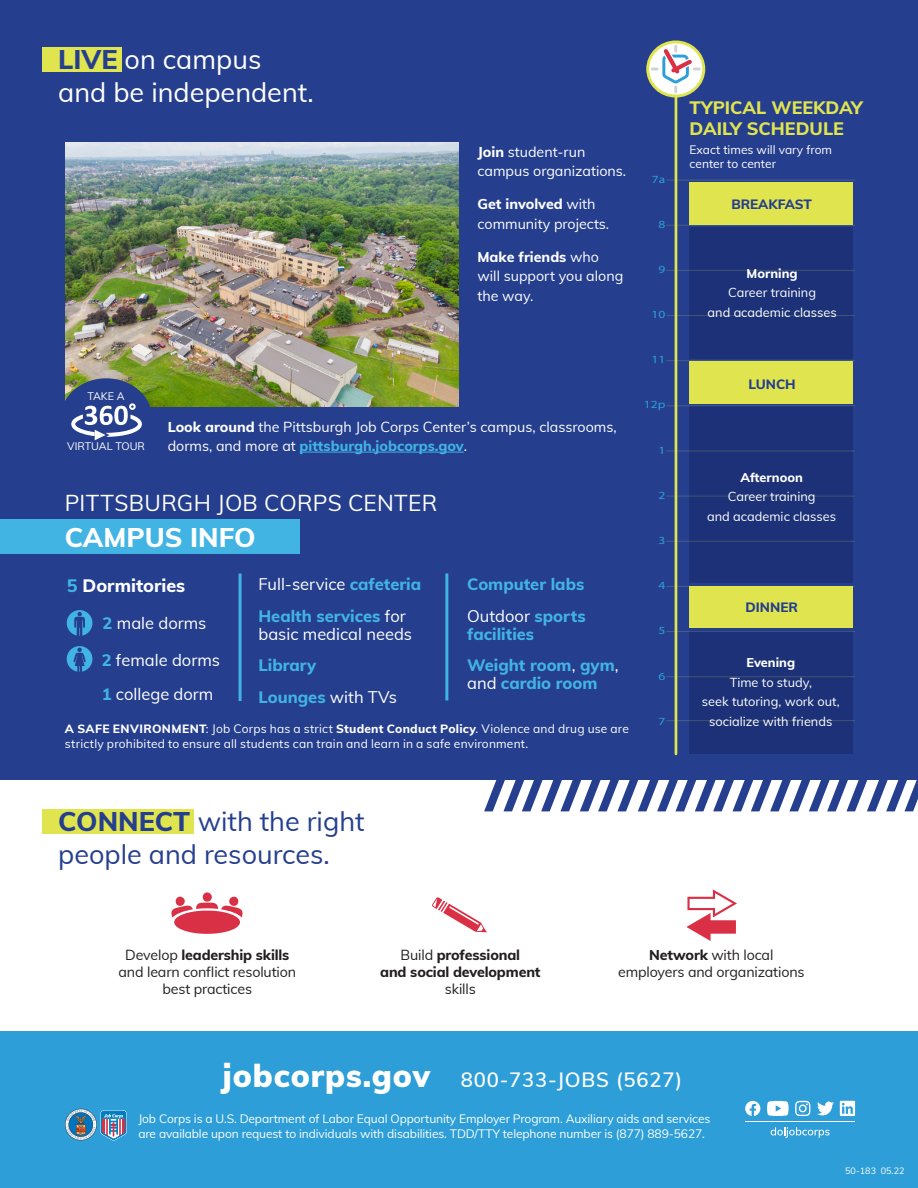
<style>
.page{position:relative;width:918px;height:1188px;background:#fff}
.page>*{position:absolute;margin:0;border:0;box-sizing:border-box;transform-origin:0 0}
.t1{font:27px "Muli";color:#253f8e}
.subhead{font:27px "Muli";color:#fff}
.subhead-2{font:800 27px "Muli";color:#fff}
.t2{font:22.5px "Muli";letter-spacing:.015em;color:#fff}
.t3{font:600 20.25px "Muli";letter-spacing:.04em;color:#fff}
.t4{font:800 18px/21px "Muli";color:#e0e44f}
.t5{font:800 18px "Muli";color:#fff}
.campus_info_descript{font:16.5px/18px "Muli";color:#fff}
.campus_info_descript-2{font:800 16.5px/18px "Muli";color:#42b4e4}
.Live-whiteText{font:14.25px/19.5px "Muli";color:#fff}
.ConnectDescriptors{font:14.25px/17.1px "Muli";letter-spacing:-.01em;color:#231f20;text-align:center}
.ConnectDescriptors-2{font:800 14.25px/17.1px "Muli";letter-spacing:-.01em;color:#231f20;text-align:center}
.t6{font:800 13.5px "Muli";color:#253f8e}
.t7{font:12.75px/19.5px "Muli";color:#fff;text-align:center}
.t8{font:12px/14.4px "Muli";letter-spacing:-.01em;color:#fff}
.t9{font:12px/15px "Muli";letter-spacing:.015em;color:#fff}
.t10{font:10.95px "Myriad Pro";color:#2d9ed8;scale:1.24 1}
.t11{font:10.65px "Muli";color:#fff}
.t12{font:9px "Muli";color:#fff}
.s1{font-weight:800;color:#253f8e}
.s2{font-weight:800}
.s3{font-weight:800;color:#42b4e4}
.s4{font-weight:400;color:#fff}
.s5{color:#42b4e4}
.s6{font-weight:400}
.s7{font-weight:900;font-size:31.05px}
</style>
<div class="page">
<div style="left:0;top:0;width:918px;height:780px;background:#253f8e"></div>
<div style="left:0;top:1031px;width:918px;height:157px;background:#2d9ed8"></div>
<img style="left:65px;top:142px;width:394px;height:264px">
<div style="left:0;top:519px;width:299px;height:35px;background:#42b4e4"></div>
<svg style="left:171px;top:892px;width:72px;height:42px"></svg>
<svg style="left:686px;top:889px;width:51px;height:52px"></svg>
<svg style="left:432px;top:897px;width:55px;height:35px"></svg>
<svg style="left:648px;top:42px;width:56px;height:54px"></svg>
<div style="left:646px;top:40px;width:59px;height:58px;border:3px solid #e0e44f;border-radius:50%"></div>
<div style="left:690px;top:361px;width:163px;height:43px;background:#e0e44f"></div>
<div style="left:690px;top:182px;width:163px;height:42px;background:#e0e44f"></div>
<div style="left:690px;top:227px;width:163px;height:132px;background:#1c3177"></div>
<div style="left:690px;top:406px;width:163px;height:177px;background:#1c3177"></div>
<div style="left:690px;top:586px;width:163px;height:42px;background:#e0e44f"></div>
<div style="left:690px;top:631px;width:163px;height:123px;background:#1c3177"></div>
<hr style="left:666px;top:720px;width:189px;height:1px;background:#e0e44f">
<hr style="left:666px;top:270px;width:189px;height:1px;background:#e0e44f">
<hr style="left:666px;top:315px;width:189px;height:1px;background:#e0e44f">
<hr style="left:666px;top:360px;width:189px;height:1px;background:#e0e44f">
<hr style="left:666px;top:405px;width:189px;height:1px;background:#e0e44f">
<hr style="left:666px;top:451px;width:189px;height:1px;background:#e0e44f">
<hr style="left:666px;top:496px;width:189px;height:1px;background:#e0e44f">
<hr style="left:666px;top:541px;width:189px;height:1px;background:#e0e44f">
<hr style="left:666px;top:586px;width:189px;height:1px;background:#e0e44f">
<hr style="left:666px;top:631px;width:189px;height:1px;background:#e0e44f">
<hr style="left:666px;top:676px;width:189px;height:1px;background:#e0e44f">
<hr style="left:666px;top:225px;width:189px;height:1px;background:#e0e44f">
<hr style="left:666px;top:180px;width:189px;height:1px;background:#e0e44f">
<hr style="left:675px;top:97px;width:2px;height:657px;background:#e0e44f">
<div style="left:67px;top:646px;width:25px;height:26px;background:#42b4e4;border-radius:50%"></div>
<svg style="left:74px;top:647px;width:12px;height:25px"></svg>
<div style="left:67px;top:610px;width:25px;height:26px;background:#42b4e4;border-radius:50%"></div>
<svg style="left:74px;top:611px;width:11px;height:25px"></svg>
<hr style="left:239px;top:573px;width:3px;height:128px;background:#42b4e4">
<hr style="left:445px;top:573px;width:3px;height:128px;background:#42b4e4">
<svg style="left:484px;top:780px;width:434px;height:31px"></svg>
<hr style="left:300px;top:452px;width:164px;height:1px;background:#42b4e4">
<div style="left:61px;top:378px;width:91px;height:79px;background:#253f8e;border-radius:50%"></div>
<svg style="left:71px;top:403px;width:71px;height:37px"></svg>
<svg style="left:652px;top:46px;width:47px;height:46px;background:#dddada"></svg>
<div style="left:42px;top:47px;width:80px;height:25px;background:#e0e44f"></div>
<div style="left:42px;top:809px;width:152px;height:25px;background:#e0e44f"></div>
<svg style="left:65px;top:1109px;width:62px;height:31px"></svg>
<svg style="left:771px;top:1127px;width:59px;height:11px"></svg>
<hr style="left:745px;top:1122px;width:110px;height:1px;background:#fff">
<svg style="left:795px;top:1101px;width:15px;height:15px"></svg>
<svg style="left:817px;top:1102px;width:17px;height:13px"></svg>
<svg style="left:767px;top:1101px;width:22px;height:15px"></svg>
<svg style="left:745px;top:1101px;width:15px;height:15px"></svg>
<svg style="left:840px;top:1101px;width:15px;height:15px"></svg>
<p class="subhead" style="left:58px;top:39px;width:205px"><span class="s1">LIVE</span> on campus</p>
<p class="subhead" style="left:58px;top:73px;width:257px">and be independent.</p>
<p class="t11" style="left:88px;top:389px;width:39px">TAKE A</p>
<p class="Live-whiteText" style="left:478px;top:141px;width:150px"><span class="s2">Join</span> student-run campus organizations.</p>
<p class="Live-whiteText" style="left:478px;top:194px;width:133px"><span class="s2">Get involved</span> with community projects.</p>
<p class="Live-whiteText" style="left:478px;top:246px;width:147px"><span class="s2">Make friends</span> who will support you along the way.</p>
<p class="t11" style="left:67px;top:439px;width:79px">VIRTUAL TOUR</p>
<p class="Live-whiteText" style="left:168px;top:416px;width:450px"><span class="s2">Look around</span> the Pittsburgh Job Corps Center’s campus, classrooms, dorms, and more at <span class="s3">pittsburgh.jobcorps.gov</span>.</p>
<p class="t2" style="left:65px;top:486px;width:374px">PITTSBURGH JOB CORPS CENTER</p>
<p class="subhead-2" style="left:65px;top:517px;width:192px">CAMPUS INFO</p>
<p class="campus_info_descript" style="left:258px;top:574px;width:164px">Full-service <span class="s3">cafeteria</span></p>
<p class="campus_info_descript" style="left:258px;top:606px;width:155px"><span class="s3">Health services</span> for basic medical needs</p>
<p class="campus_info_descript-2" style="left:258px;top:655px;width:59px">Library</p>
<p class="campus_info_descript-2" style="left:258px;top:687px;width:140px">Lounges <span class="s4">with TVs</span></p>
<p class="campus_info_descript-2" style="left:467px;top:574px;width:119px">Computer labs</p>
<p class="campus_info_descript-2" style="left:467px;top:606px;width:120px"><span class="s4">Outdoor</span> sports facilities</p>
<p class="campus_info_descript-2" style="left:467px;top:655px;width:153px">Weight room<span class="s4">,</span> gym<span class="s4">, and</span> cardio room</p>
<p class="t9" style="left:65px;top:721px;width:566px"><span class="s2">A SAFE ENVIRONMENT</span>: Job Corps has a strict <span class="s2">Student Conduct Policy</span>. Violence and drug use are strictly prohibited to ensure all students can train and learn in a safe environment.</p>
<p class="t5" style="left:67px;top:572px;width:120px"><span class="s5">5</span> Dormitories</p>
<p class="campus_info_descript" style="left:103px;top:613px;width:105px"><span class="s3">2</span> male dorms</p>
<p class="campus_info_descript" style="left:102px;top:650px;width:120px"><span class="s3">2</span> female dorms</p>
<p class="campus_info_descript" style="left:102px;top:684px;width:113px"><span class="s3">1</span> college dorm</p>
<p class="t10" style="left:652px;top:173px;width:12px">7a</p>
<p class="t10" style="left:658px;top:217px;width:7px">8</p>
<p class="t10" style="left:658px;top:262px;width:7px">9</p>
<p class="t10" style="left:652px;top:307px;width:13px">10</p>
<p class="t10" style="left:652px;top:353px;width:13px">11</p>
<p class="t10" style="left:644px;top:398px;width:19px">12p</p>
<p class="t10" style="left:658px;top:443px;width:7px">1</p>
<p class="t10" style="left:658px;top:488px;width:7px">2</p>
<p class="t10" style="left:658px;top:534px;width:7px">3</p>
<p class="t10" style="left:658px;top:579px;width:7px">4</p>
<p class="t10" style="left:658px;top:624px;width:7px">5</p>
<p class="t10" style="left:658px;top:669px;width:7px">6</p>
<p class="t10" style="left:658px;top:715px;width:7px">7</p>
<p class="t1" style="left:58px;top:801px;width:308px"><span class="s2">CONNECT</span> with the right</p>
<p class="t1" style="left:58px;top:835px;width:273px">people and resources.</p>
<p class="t4" style="left:690px;top:97px;width:175px">TYPICAL WEEKDAY<br>DAILY SCHEDULE</p>
<p class="t8" style="left:690px;top:143px;width:144px;line-height:13.5px">Exact times will vary from center to center</p>
<p class="t6" style="left:731px;top:194px;width:82px">BREAKFAST</p>
<p class="t7" style="left:708px;top:263px;width:131px"><span class="s2">Morning<br></span>Career training<br>and academic classes</p>
<p class="t6" style="left:748px;top:374px;width:49px">LUNCH</p>
<p class="t7" style="left:707px;top:467px;width:131px"><span class="s2">Afternoon<br></span>Career training<br>and academic classes</p>
<p class="t6" style="left:745px;top:597px;width:54px">DINNER</p>
<p class="t7" style="left:702px;top:653px;width:139px"><span class="s2">Evening<br></span>Time to study,<br>seek tutoring, work out, socialize with friends</p>
<p class="ConnectDescriptors" style="left:119px;top:946px;width:179px">Develop <span class="s2">leadership skills </span>and learn conflict resolution best practices</p>
<p class="ConnectDescriptors" style="left:618px;top:946px;width:188px"><span class="s2">Network</span> with local employers and organizations</p>
<p class="ConnectDescriptors-2" style="left:380px;top:946px;width:162px"><span class="s6">Build</span> professional<br>and social development <span class="s6">skills</span></p>
<p class="t3" style="left:223px;top:1065px;width:461px"><span class="s7">jobcorps.gov</span> 800-733-JOBS (5627)</p>
<p class="t8" style="left:138px;top:1111px;width:574px">Job Corps is a U.S. Department of Labor Equal Opportunity Employer Program. Auxiliary aids and services are available upon request to individuals with disabilities. TDD/TTY telephone number is (877) 889-5627.</p>
<p class="t12" style="left:845px;top:1164px;width:61px">50-183 05.22</p>
</div>
